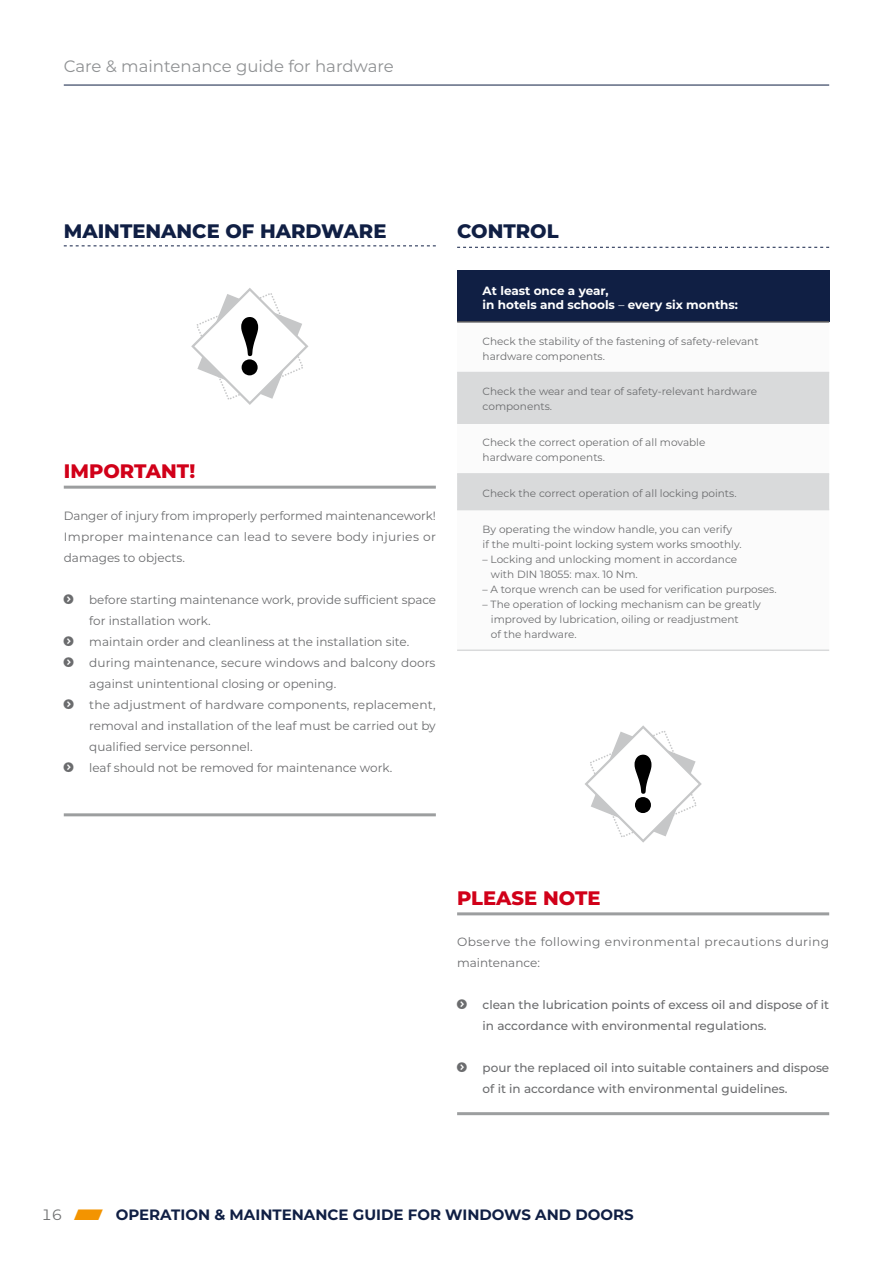
<style>
.page{position:relative;width:893px;height:1263px;background:#fff}
.page>*{position:absolute;margin:0;border:0;box-sizing:border-box;transform-origin:0 0}
.t1{font:800 19.5px "Aluprof Sans";color:#101f44}
.t2{font:800 19.5px "Aluprof Sans";color:#d10019}
.t3{font:16.5px "Aluprof Sans";color:#8f9193}
.t4{font:700 15px "Aluprof Sans";color:#101f44}
.t5{font:12px/21px "Aluprof Sans";color:#6b6c6e;text-align:justify}
.t6{font:500 12px/21px "Aluprof Sans";color:#6b6c6e}
.t7{font:12px/21px "Aluprof Sans";letter-spacing:.035em;color:#6b6c6e}
.t8{font:700 12px/14.4px "Aluprof Sans";color:#fff}
.t9{font:10.5px/15px "Aluprof Sans";color:#6b6c6e}
.s1{font-family:"Montserrat Alu";font-weight:400}
.s2{font-weight:400;color:#707172}
.s3{color:#f39400}
</style>
<div class="page">
<hr style="left:64px;top:85px;width:765px;height:1px;background:#101f44">
<div style="left:457px;top:270px;width:372px;height:52px;background:#101f44"></div>
<svg style="left:457px;top:373px;width:372px;height:136px;fill:#d9dadb"></svg>
<hr style="left:457px;top:372px;width:372px;height:1px;background:#d9dadb">
<hr style="left:457px;top:422px;width:372px;height:2px;background:#d9dadb">
<hr style="left:457px;top:473px;width:372px;height:2px;background:#d9dadb">
<hr style="left:457px;top:509px;width:372px;height:1px;background:#d9dadb">
<hr style="left:457px;top:649px;width:372px;height:2px;background:#d9dadb">
<hr style="left:457px;top:321px;width:372px;height:2px;background:#58585a">
<svg style="left:457px;top:247px;width:372px;height:1px"></svg>
<svg style="left:585px;top:725px;width:117px;height:118px"></svg>
<svg style="left:64px;top:245px;width:372px;height:1px"></svg>
<svg style="left:191px;top:288px;width:117px;height:117px"></svg>
<hr style="left:457px;top:912px;width:372px;height:3px;background:#9c9e9f">
<hr style="left:457px;top:1112px;width:372px;height:3px;background:#9c9e9f">
<hr style="left:64px;top:486px;width:372px;height:3px;background:#9c9e9f">
<hr style="left:64px;top:813px;width:372px;height:3px;background:#9c9e9f">
<h2 class="t3" style="left:64px;top:55px;width:332px">Care &amp; maintenance guide for hardware</h2>
<h1 class="t1" style="left:64px;top:216px;width:324px">MAINTENANCE OF HARDWARE</h1>
<h1 class="t1" style="left:457px;top:216px;width:103px">CONTROL</h1>
<h1 class="t2" style="left:64px;top:457px;width:133px">IMPORTANT!</h1>
<p class="t5" style="left:64px;top:505px;width:374px">Danger of injury from improperly performed maintenancework!<br>Improper maintenance can lead to severe body injuries or damages to objects.</p>
<p class="t5" style="left:89px;top:589px;width:348px;text-align:left">before starting maintenance work, provide sufficient space for installation work.<br>maintain order and cleanliness at the installation site. during maintenance, secure windows and balcony doors against unintentional closing or opening.<br>the adjustment of hardware components, replacement, removal and installation of the leaf must be carried out by qualified service personnel.<br>leaf should not be removed for maintenance work.</p>
<p class="t8" style="left:483px;top:283px;width:257px">At least once a year,<br>in hotels and schools <span class="s1">–</span> every six months:</p>
<p class="t9" style="left:483px;top:333px;width:278px">Check the stability of the fastening of safety-relevant hardware components.</p>
<p class="t9" style="left:483px;top:384px;width:276px">Check the wear and tear of safety-relevant hardware components.</p>
<p class="t9" style="left:483px;top:435px;width:224px">Check the correct operation of all movable hardware components.</p>
<p class="t9" style="left:483px;top:485px;width:255px">Check the correct operation of all locking points.</p>
<p class="t9" style="left:483px;top:521px;width:260px">By operating the window handle, you can verify<br>if the multi-point locking system works smoothly.</p>
<p class="t9" style="left:491px;top:551px;width:248px;text-indent:-8px">– Locking and unlocking moment in accordance with DIN 18055: max. 10 Nm.</p>
<p class="t9" style="left:483px;top:581px;width:296px">– A torque wrench can be used for verification purposes.</p>
<p class="t9" style="left:491px;top:596px;width:271px;text-indent:-8px">– The operation of locking mechanism can be greatly improved by lubrication, oiling or readjustment<br>of the hardware.</p>
<h1 class="t2" style="left:457px;top:883px;width:145px">PLEASE NOTE</h1>
<p class="t7" style="left:457px;top:931px;width:374px">Observe the following environmental precautions during maintenance:</p>
<p class="t6" style="left:483px;top:994px;width:348px">clean the lubrication points of excess oil and dispose of it in accordance with environmental regulations.</p>
<p class="t6" style="left:483px;top:1057px;width:348px">pour the replaced oil into suitable containers and dispose of it in accordance with environmental guidelines.</p>
<h3 class="t4" style="left:41px;top:1204px;width:594px"><span class="s2">16</span> <span class="s3">⸠</span> OPERATION &amp; MAINTENANCE GUIDE FOR WINDOWS AND DOORS</h3>
</div>
